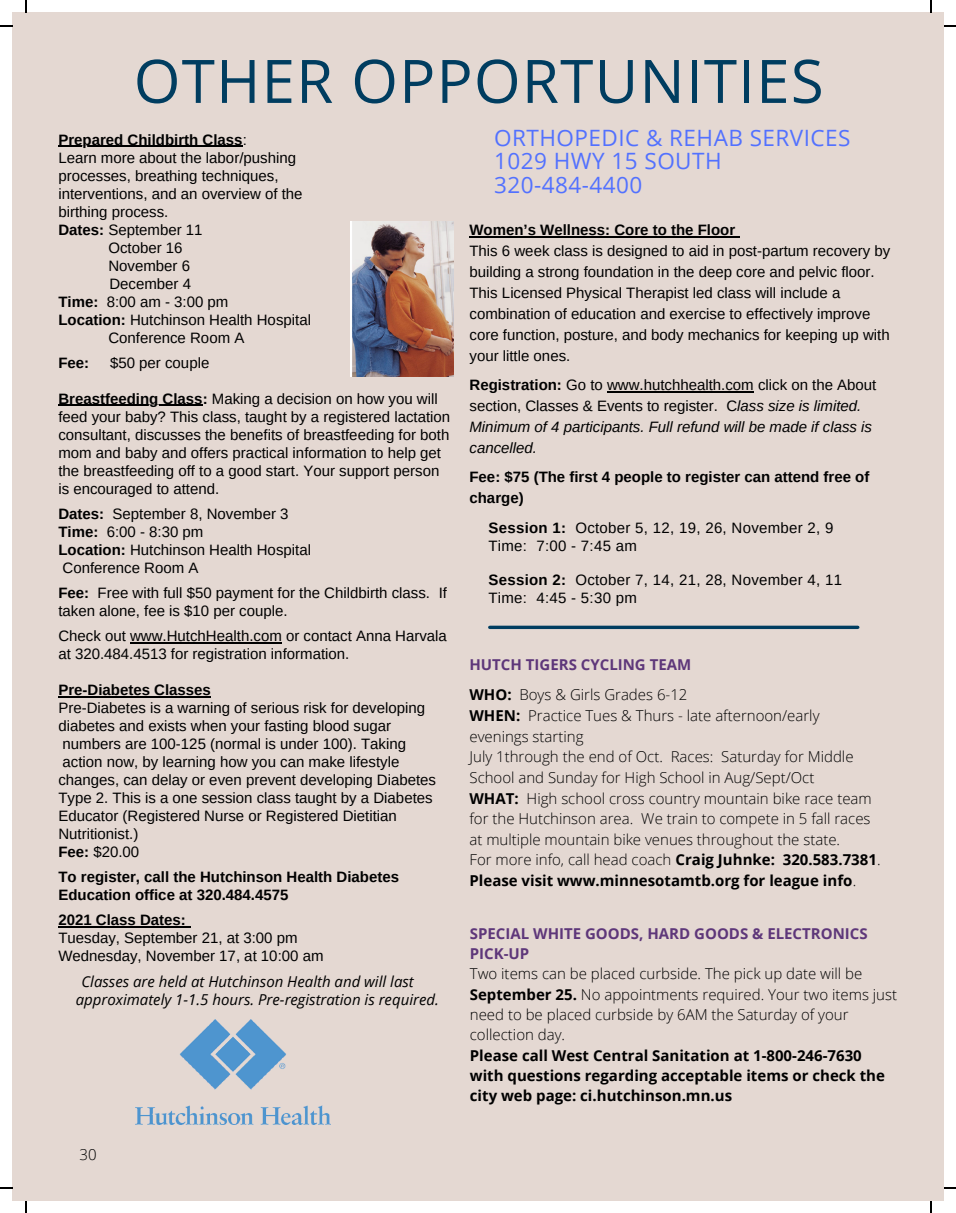
<style>
.page{position:relative;width:956px;height:1213px;background:#fff}
.page>*{position:absolute;margin:0;border:0;box-sizing:border-box;transform-origin:0 0}
.t1{font:60px "Open Sans";letter-spacing:.02em;color:#003d60}
.t2{font:22.5px "Open Sans";letter-spacing:.02em;color:#5271ff}
.t3{font:15px/18px "Arimo";color:#000}
.t4{font:300 15px/20.7px "Open Sans";color:#000}
.t5{font:700 15px/21px "Arimo";color:#000}
.t6{font:700 15px/20.2px "Open Sans";color:#000}
.t7{font:italic 15px/21px "Arimo";color:#000}
.t8{font:15px "Arimo";letter-spacing:.02em;color:#000}
.t9{font:italic 15px/18px "Open Sans";color:#000}
.t10{font:700 15px/20.2px "Open Sans";color:#5e377a}
.s1{font-weight:400}
.s2{font-weight:700}
.s3{font-weight:700;font-style:normal}
.s4{font-style:normal}
.s5{font-weight:300}
</style>
<div class="page">
<div style="left:12px;top:12px;width:932px;height:1188px;background:#e4d8d2"></div>
<img style="left:135px;top:1019px;width:195px;height:105px">
<img style="left:350px;top:221px;width:103px;height:155px">
<hr style="left:58px;top:145px;width:185px;height:2px;background:#000">
<hr style="left:58px;top:404px;width:145px;height:2px;background:#000">
<hr style="left:130px;top:641px;width:152px;height:2px;background:#000">
<hr style="left:58px;top:695px;width:153px;height:2px;background:#000">
<hr style="left:58px;top:925px;width:128px;height:2px;background:#000">
<hr style="left:469px;top:236px;width:266px;height:1px;background:#000">
<hr style="left:607px;top:391px;width:36px;height:1px;background:#000">
<hr style="left:643px;top:391px;width:111px;height:1px;background:#000">
<svg style="left:490px;top:625px;width:367px;height:4px"></svg>
<svg style="left:26px;top:0;width:1px;height:12px"></svg>
<svg style="left:0;top:26px;width:12px;height:1px"></svg>
<svg style="left:930px;top:0;width:2px;height:12px"></svg>
<svg style="left:944px;top:26px;width:12px;height:1px"></svg>
<svg style="left:26px;top:1200px;width:1px;height:12px"></svg>
<svg style="left:0;top:1187px;width:12px;height:1px"></svg>
<svg style="left:930px;top:1200px;width:2px;height:12px"></svg>
<svg style="left:944px;top:1187px;width:12px;height:1px"></svg>
<p class="t1" style="left:134px;top:39px;width:691px">OTHER OPPORTUNITIES</p>
<p class="t5" style="left:58px;top:129px;width:190px">Prepared Childbirth Class<span class="s1">:</span></p>
<p class="t3" style="left:58px;top:148px;width:239px">Learn more about the labor/pushing</p>
<p class="t3" style="left:58px;top:166px;width:222px">processes, breathing techniques,</p>
<p class="t3" style="left:58px;top:184px;width:246px">interventions, and an overview of the</p>
<p class="t3" style="left:58px;top:202px;width:111px">birthing process.</p>
<p class="t3" style="left:58px;top:220px;width:146px"><span class="s2">Dates:</span> September 11</p>
<p class="t3" style="left:108px;top:238px;width:76px">October 16</p>
<p class="t3" style="left:108px;top:256px;width:83px">November 6</p>
<p class="t3" style="left:109px;top:274px;width:83px">December 4</p>
<p class="t3" style="left:58px;top:292px;width:171px"><span class="s2">Time:</span> 8:00 am - 3:00 pm</p>
<p class="t3" style="left:58px;top:310px;width:254px"><span class="s2">Location:</span> Hutchinson Health Hospital</p>
<p class="t3" style="left:108px;top:328px;width:137px">Conference Room A</p>
<p class="t5" style="left:58px;top:352px;width:32px">Fee:</p>
<p class="t3" style="left:110px;top:353px;width:101px">$50 per couple</p>
<p class="t3" style="left:58px;top:389px;width:393px"><span class="s2">Breastfeeding Class:</span> Making a decision on how you will feed your baby? This class, taught by a registered lactation consultant, discusses the benefits of breastfeeding for both mom and baby and offers practical information to help get the breastfeeding off to a good start. Your support person is encouraged to attend.</p>
<p class="t3" style="left:58px;top:504px;width:231px"><span class="s2">Dates:</span> September 8, November 3</p>
<p class="t3" style="left:58px;top:522px;width:146px"><span class="s2">Time:</span> 6:00 - 8:30 pm</p>
<p class="t3" style="left:58px;top:540px;width:254px"><span class="s2">Location:</span> Hutchinson Health Hospital</p>
<p class="t3" style="left:63px;top:558px;width:137px">Conference Room A</p>
<p class="t3" style="left:58px;top:583px;width:390px"><span class="s2">Fee:</span> Free with full $50 payment for the Childbirth class. If taken alone, fee is $10 per couple.</p>
<p class="t3" style="left:58px;top:626px;width:390px">Check out www.HutchHealth.com or contact Anna Harvala at 320.484.4513 for registration information.</p>
<p class="t5" style="left:58px;top:679px;width:154px">Pre-Diabetes Classes</p>
<p class="t3" style="left:58px;top:698px;width:379px">Pre-Diabetes is a warning of serious risk for developing diabetes and exists when your fasting blood sugar numbers are 100-125 (normal is under 100). Taking action now, by learning how you can make lifestyle changes, can delay or even prevent developing Diabetes Type 2. This is a one session class taught by a Diabetes Educator (Registered Nurse or Registered Dietitian Nutritionist.)</p>
<p class="t3" style="left:58px;top:842px;width:82px"><span class="s2">Fee:</span> $20.00</p>
<p class="t5" style="left:58px;top:866px;width:342px">To register, call the Hutchinson Health Diabetes</p>
<p class="t5" style="left:58px;top:884px;width:231px">Education office at 320.484.4575</p>
<p class="t5" style="left:58px;top:909px;width:129px">2021 Class Dates:</p>
<p class="t3" style="left:58px;top:928px;width:241px">Tuesday, September 21, at 3:00 pm</p>
<p class="t3" style="left:58px;top:946px;width:266px">Wednesday, November 17, at 10:00 am</p>
<p class="t9" style="left:76px;top:971px;width:364px;text-indent:6px">Classes are held at Hutchinson Health and will last approximately 1-1.5 hours. Pre-registration is required.</p>
<p class="t2" style="left:494px;top:122px;width:357px">ORTHOPEDIC &amp; REHAB SERVICES</p>
<p class="t2" style="left:494px;top:145px;width:229px">1029 HWY 15 SOUTH</p>
<p class="t2" style="left:494px;top:169px;width:150px">320-484-4400</p>
<p class="t5" style="left:469px;top:219px;width:267px">Women’s Wellness: Core to the Floor</p>
<p class="t3" style="left:469px;top:240px;width:422px;line-height:21px">This 6 week class is designed to aid in post-partum recovery by building a strong foundation in the deep core and pelvic floor.<br>This Licensed Physical Therapist led class will include a combination of education and exercise to effectively improve core function, posture, and body mechanics for keeping up with your little ones.</p>
<p class="t7" style="left:469px;top:374px;width:408px"><span class="s3">Registration:</span> <span class="s4">Go to www.hutchhealth.com click on the About section, Classes &amp; Events to register. C</span>lass size is limited.<br>Minimum of 4 participants. Full refund will be made if class is cancelled.</p>
<p class="t5" style="left:469px;top:466px;width:401px">Fee: $75 (The first 4 people to register can attend free of charge)</p>
<p class="t8" style="left:488px;top:519px;width:346px"><span class="s2">Session 1:</span> October 5, 12, 19, 26, November 2, 9</p>
<p class="t8" style="left:488px;top:537px;width:150px">Time: 7:00 - 7:45 am</p>
<p class="t8" style="left:488px;top:571px;width:355px"><span class="s2">Session 2:</span> October 7, 14, 21, 28, November 4, 11</p>
<p class="t8" style="left:488px;top:589px;width:150px">Time: 4:45 - 5:30 pm</p>
<p class="t10" style="left:469px;top:653px;width:223px">HUTCH TIGERS CYCLING TEAM</p>
<p class="t4" style="left:469px;top:684px;width:219px"><span class="s2">WHO:</span> Boys &amp; Girls Grades 6-12</p>
<p class="t4" style="left:469px;top:704px;width:351px"><span class="s2">WHEN:</span> Practice Tues &amp; Thurs - late afternoon/early evenings starting</p>
<p class="t4" style="left:469px;top:745px;width:385px">July 1through the end of Oct. Races: Saturday for Middle<br>School and Sunday for High School in Aug/Sept/Oct</p>
<p class="t4" style="left:469px;top:787px;width:404px;text-align:justify"><span class="s2">WHAT:</span> High school cross country mountain bike race team for the Hutchinson area. We train to compete in 5 fall races at multiple mountain bike venues throughout the state.</p>
<p class="t4" style="left:469px;top:849px;width:412px">For more info, call head coach <span class="s2">Craig Juhnke: 320.583.7381</span>.</p>
<p class="t6" style="left:469px;top:869px;width:388px">Please visit www.minnesotamtb.org for league info<span class="s5">.</span></p>
<p class="t10" style="left:470px;top:922px;width:399px">SPECIAL WHITE GOODS, HARD GOODS &amp; ELECTRONICS<br>PICK-UP</p>
<p class="t4" style="left:470px;top:963px;width:429px;line-height:20.2px">Two items can be placed curbside. The pick up date will be <span class="s2">September 25.</span> No appointments required. Your two items just need to be placed curbside by 6AM the Saturday of your collection day.</p>
<p class="t6" style="left:470px;top:1044px;width:416px">Please call West Central Sanitation at 1-800-246-7630 with questions regarding acceptable items or check the city web page: ci.hutchinson.mn.us</p>
<p class="t4" style="left:80px;top:1143px;width:19px">30</p>
</div>
